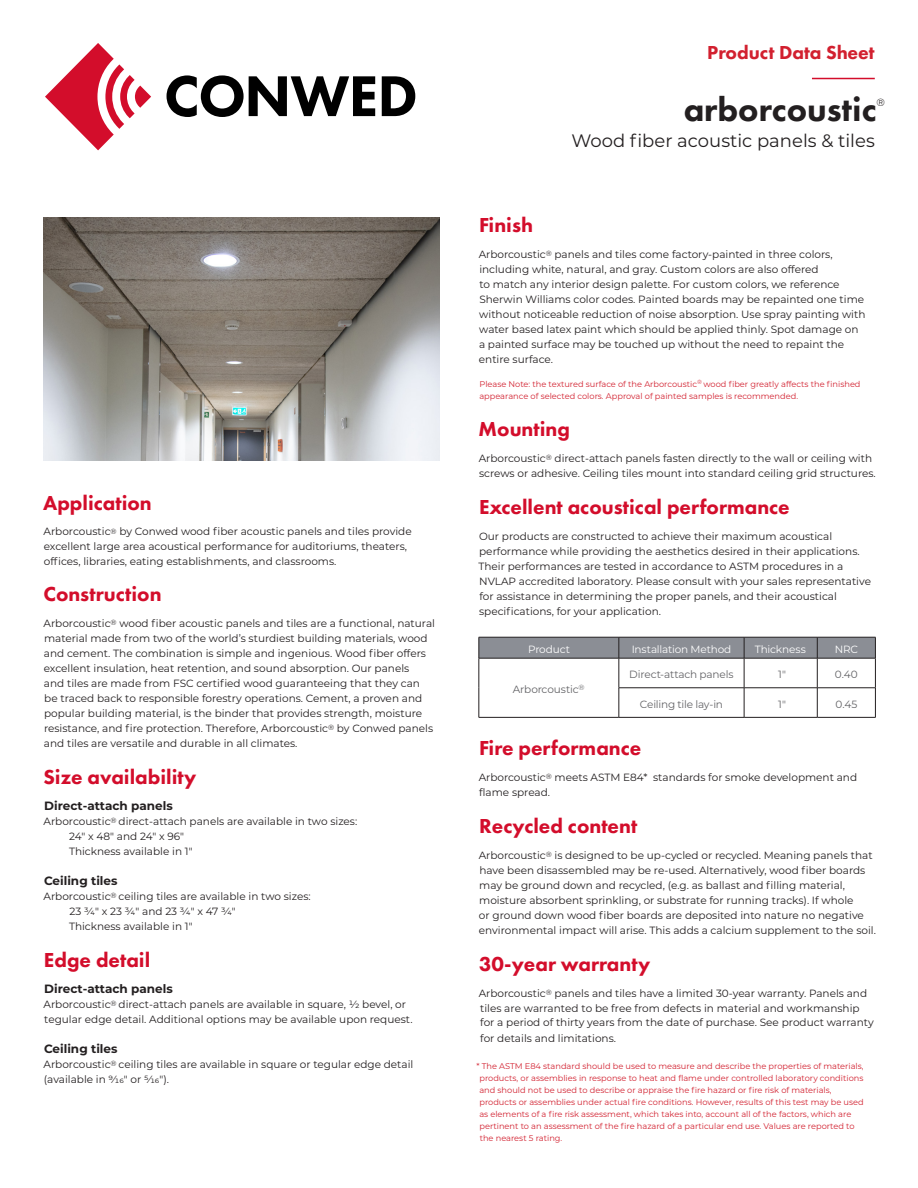
<style>
.page{position:relative;width:918px;height:1188px;background:#fff}
.page>*{position:absolute;margin:0;border:0;box-sizing:border-box;transform-origin:0 0}
.t1{font:800 34.5px "Futura PT";color:#231f20}
.Body{font:800 21px "Futura PT";color:#d30d2b}
.t2{font:800 19.5px "Futura PT";color:#d2202f}
.t3{font:18px "Montserrat";color:#231f20}
.Body-2{font:700 12px "Montserrat";color:#231f20}
.Body-3{font:10.5px/15px "Montserrat";color:#231f20}
.Table_Body{font:10.5px "Montserrat";letter-spacing:-.015em;color:#636366}
.Table_Body-2{font:10.5px "Montserrat";letter-spacing:-.015em;color:#fff}
.Body-4{font:8.25px/12px "Montserrat";color:#d2202f}
.s1{font-size:7.5px}
</style>
<div class="page">
<svg style="left:45px;top:43px;width:106px;height:107px"></svg>
<svg style="left:167px;top:75px;width:208px;height:42px"></svg>
<svg style="left:382px;top:76px;width:33px;height:40px"></svg>
<hr style="left:812px;top:78px;width:63px;height:1px;background:#d30d2b">
<hr style="left:479px;top:658px;width:140px;height:1px;background:#231f20">
<hr style="left:479px;top:658px;width:1px;height:30px;background:#231f20">
<hr style="left:619px;top:658px;width:125px;height:1px;background:#231f20">
<hr style="left:744px;top:658px;width:73px;height:1px;background:#231f20">
<hr style="left:744px;top:658px;width:1px;height:30px;background:#231f20">
<hr style="left:817px;top:658px;width:59px;height:1px;background:#231f20">
<hr style="left:817px;top:658px;width:1px;height:30px;background:#231f20">
<hr style="left:875px;top:658px;width:1px;height:30px;background:#231f20">
<svg style="left:479px;top:688px;width:1px;height:29px"></svg>
<hr style="left:619px;top:688px;width:125px;height:1px;background:#231f20">
<hr style="left:744px;top:688px;width:73px;height:1px;background:#231f20">
<svg style="left:744px;top:688px;width:1px;height:29px"></svg>
<hr style="left:817px;top:688px;width:59px;height:1px;background:#231f20">
<svg style="left:817px;top:688px;width:1px;height:29px"></svg>
<svg style="left:875px;top:688px;width:1px;height:29px"></svg>
<hr style="left:479px;top:717px;width:140px;height:1px;background:#231f20">
<hr style="left:619px;top:717px;width:125px;height:1px;background:#231f20">
<hr style="left:744px;top:717px;width:73px;height:1px;background:#231f20">
<hr style="left:817px;top:717px;width:59px;height:1px;background:#231f20">
<hr style="left:619px;top:658px;width:1px;height:30px;background:#231f20">
<svg style="left:619px;top:688px;width:1px;height:29px"></svg>
<svg style="left:479px;top:637px;width:397px;height:21px;background:#85878e"></svg>
<img style="left:43px;top:218px;width:397px;height:242px">
<p class="Body" style="left:43px;top:490px;width:110px">Application</p>
<p class="Body-3" style="left:44px;top:524px;width:370px">Arborcoustic<span class="s1">®</span> by Conwed wood fiber acoustic panels and tiles provide excellent large area acoustical performance for auditoriums, theaters, offices, libraries, eating establishments, and classrooms.</p>
<p class="Body" style="left:44px;top:581px;width:120px">Construction</p>
<p class="Body-3" style="left:44px;top:615px;width:393px">Arborcoustic<span class="s1">®</span> wood fiber acoustic panels and tiles are a functional, natural material made from two of the world’s sturdiest building materials, wood and cement. The combination is simple and ingenious. Wood fiber offers excellent insulation, heat retention, and sound absorption. Our panels<br>and tiles are made from FSC certified wood guaranteeing that they can be traced back to responsible forestry operations. Cement, a proven and popular building material, is the binder that provides strength, moisture resistance, and fire protection. Therefore, Arborcoustic<span class="s1">®</span> by Conwed panels and tiles are versatile and durable in all climates.</p>
<p class="Body" style="left:43px;top:764px;width:155px">Size availability</p>
<p class="Body-2" style="left:44px;top:797px;width:130px">Direct-attach panels</p>
<p class="Body-3" style="left:44px;top:813px;width:315px">Arborcoustic<span class="s1">®</span> direct-attach panels are available in two sizes:</p>
<p class="Body-3" style="left:69px;top:828px;width:117px">24" x 48" and 24" x 96"</p>
<p class="Body-3" style="left:69px;top:843px;width:125px">Thickness available in 1"</p>
<p class="Body-2" style="left:44px;top:872px;width:75px">Ceiling tiles</p>
<p class="Body-3" style="left:70px;top:888px;width:243px;text-indent:-26px">Arborcoustic<span class="s1">®</span> ceiling tiles are available in two sizes:<br>23 3/4" x 23 3/4" and 23 3/4" x 47 3/4"</p>
<p class="Body-3" style="left:69px;top:918px;width:125px">Thickness available in 1"</p>
<p class="Body" style="left:44px;top:947px;width:108px">Edge detail</p>
<p class="Body-2" style="left:44px;top:980px;width:130px">Direct-attach panels</p>
<p class="Body-3" style="left:44px;top:996px;width:371px">Arborcoustic<span class="s1">®</span> direct-attach panels are available in square, 1/2 bevel, or tegular edge detail. Additional options may be available upon request.</p>
<p class="Body-2" style="left:44px;top:1040px;width:75px">Ceiling tiles</p>
<p class="Body-3" style="left:44px;top:1056px;width:371px">Arborcoustic<span class="s1">®</span> ceiling tiles are available in square or tegular edge detail (available in 9/16" or 5/16").</p>
<h3 class="t2" style="left:707px;top:40px;width:169px">Product Data Sheet</h3>
<h1 class="t1" style="left:684px;top:88px;width:194px">arborcoustic</h1>
<p class="Body-3" style="left:877px;top:94px;width:10px">®</p>
<h3 class="t3" style="left:571px;top:128px;width:305px">Wood fiber acoustic panels &amp; tiles</h3>
<p class="Body" style="left:479px;top:212px;width:56px">Finish</p>
<p class="Body-3" style="left:479px;top:246px;width:388px">Arborcoustic<span class="s1">®</span> panels and tiles come factory-painted in three colors, including white, natural, and gray. Custom colors are also offered<br>to match any interior design palette. For custom colors, we reference Sherwin Williams color codes. Painted boards may be repainted one time without noticeable reduction of noise absorption. Use spray painting with water based latex paint which should be applied thinly. Spot damage on a painted surface may be touched up without the need to repaint the entire surface.</p>
<p class="Body-4" style="left:479px;top:377px;width:383px">Please Note: the textured surface of the Arborcoustic<sup>®</sup> wood fiber greatly affects the finished appearance of selected colors. Approval of painted samples is recommended.</p>
<p class="Body" style="left:479px;top:416px;width:93px">Mounting</p>
<p class="Body-3" style="left:479px;top:450px;width:399px">Arborcoustic<span class="s1">®</span> direct-attach panels fasten directly to the wall or ceiling with screws or adhesive. Ceiling tiles mount into standard ceiling grid structures.</p>
<p class="Body" style="left:479px;top:494px;width:312px">Excellent acoustical performance</p>
<p class="Body-3" style="left:478px;top:528px;width:394px">Our products are constructed to achieve their maximum acoustical performance while providing the aesthetics desired in their applications.<br>Their performances are tested in accordance to ASTM procedures in a NVLAP accredited laboratory. Please consult with your sales representative for assistance in determining the proper panels, and their acoustical specifications, for your application.</p>
<p class="Table_Body-2" style="left:528px;top:642px;width:43px">Product</p>
<p class="Table_Body-2" style="left:632px;top:642px;width:101px">Installation Method</p>
<p class="Table_Body-2" style="left:755px;top:642px;width:53px">Thickness</p>
<p class="Table_Body-2" style="left:835px;top:642px;width:25px">NRC</p>
<p class="Table_Body" style="left:513px;top:682px;width:73px">Arborcoustic<sup>®</sup></p>
<p class="Table_Body" style="left:629px;top:667px;width:106px">Direct-attach panels</p>
<p class="Table_Body" style="left:778px;top:667px;width:9px">1"</p>
<p class="Table_Body" style="left:835px;top:667px;width:25px">0.40</p>
<p class="Table_Body" style="left:640px;top:697px;width:85px">Ceiling tile lay-in</p>
<p class="Table_Body" style="left:778px;top:697px;width:9px">1"</p>
<p class="Table_Body" style="left:836px;top:697px;width:23px">0.45</p>
<p class="Body" style="left:479px;top:735px;width:164px">Fire performance</p>
<p class="Body-3" style="left:479px;top:769px;width:380px">Arborcoustic<span class="s1">®</span> meets ASTM E84* standards for smoke development and flame spread.</p>
<p class="Body" style="left:479px;top:813px;width:160px">Recycled content</p>
<p class="Body-3" style="left:479px;top:847px;width:399px">Arborcoustic<span class="s1">®</span> is designed to be up-cycled or recycled. Meaning panels that have been disassembled may be re-used. Alternatively, wood fiber boards may be ground down and recycled, (e.g. as ballast and filling material, moisture absorbent sprinkling, or substrate for running tracks). If whole<br>or ground down wood fiber boards are deposited into nature no negative environmental impact will arise. This adds a calcium supplement to the soil.</p>
<p class="Body" style="left:479px;top:951px;width:173px">30-year warranty</p>
<p class="Body-3" style="left:479px;top:985px;width:397px">Arborcoustic<span class="s1">®</span> panels and tiles have a limited 30-year warranty. Panels and tiles are warranted to be free from defects in material and workmanship for a period of thirty years from the date of purchase. See product warranty</p>
<p class="Body-3" style="left:480px;top:1030px;width:137px">for details and limitations.</p>
<p class="Body-4" style="left:479px;top:1059px;width:386px;text-indent:-3px">* The ASTM E84 standard should be used to measure and describe the properties of materials, products, or assemblies in response to heat and flame under controlled laboratory conditions and should not be used to describe or appraise the fire hazard or fire risk of materials, products or assemblies under actual fire conditions. However, results of this test may be used as elements of a fire risk assessment, which takes into, account all of the factors, which are pertinent to an assessment of the fire hazard of a particular end use. Values are reported to</p>
<p class="Body-4" style="left:480px;top:1131px;width:84px">the nearest 5 rating.</p>
</div>
